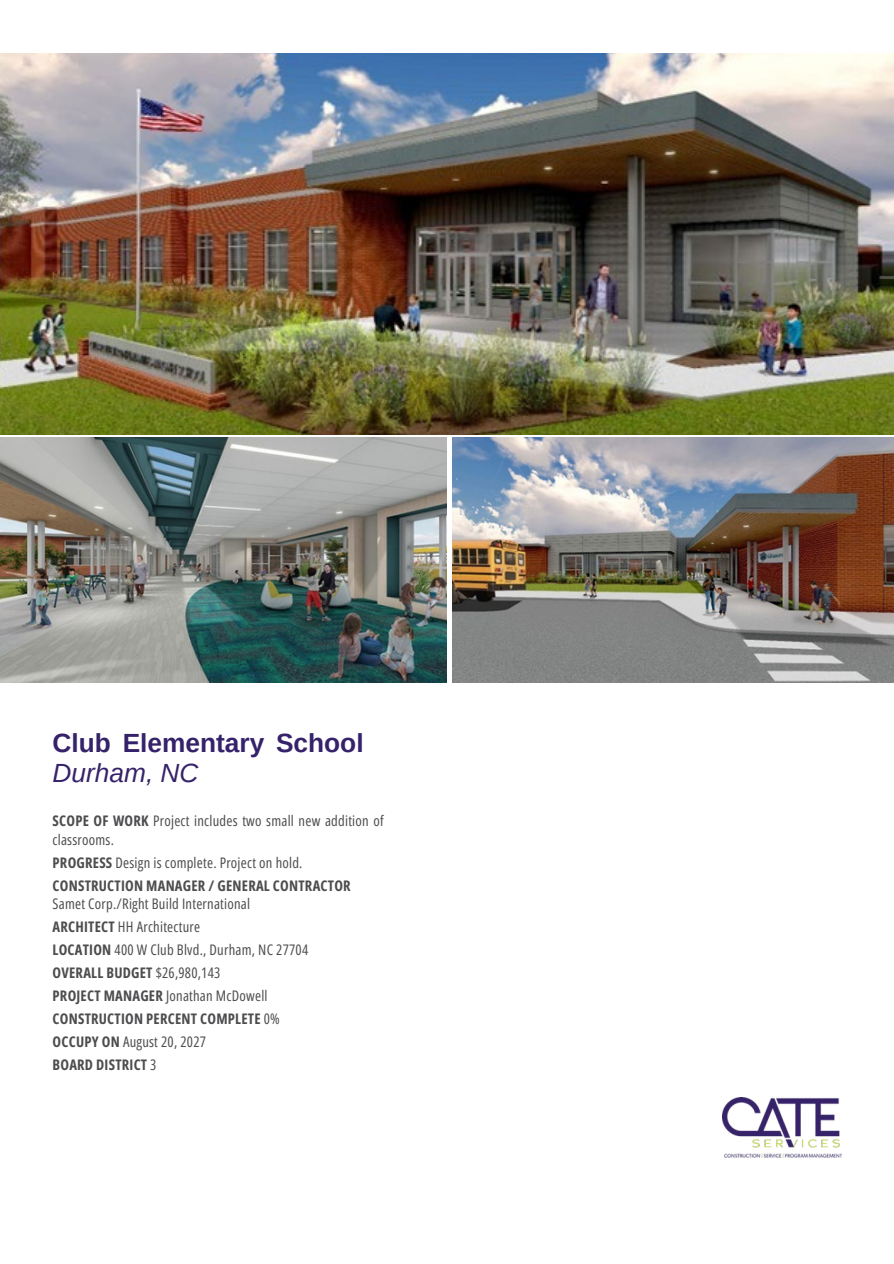
<style>
.page{position:relative;width:894px;height:1264px;background:#fff}
.page>*{position:absolute;margin:0;border:0;box-sizing:border-box;transform-origin:0 0}
.t1{font:700 26.25px/30.6px "Arimo";color:#36226a}
.t2{font:14.55px/18.6px "Open Sans Condensed";letter-spacing:.015em;color:#4d4d4f}
.t3{font:700 14.55px/18.6px "Open Sans Condensed";letter-spacing:.015em;color:#4d4d4f}
.s1{font-weight:400;font-style:italic}
.s2{font-weight:700}
.s3{font-weight:400}
</style>
<div class="page">
<img style="left:722px;top:1097px;width:118px;height:60px">
<img style="left:0;top:437px;width:447px;height:246px">
<img style="left:0;top:54px;width:893px;height:380px">
<img style="left:452px;top:437px;width:441px;height:246px">
<p class="t1" style="left:53px;top:727px;width:312px">Club Elementary School<br><span class="s1">Durham, NC</span></p>
<p class="t2" style="left:53px;top:811px;width:332px"><span class="s2">SCOPE OF WORK</span> Project includes two small new addition of classrooms.</p>
<p class="t2" style="left:53px;top:852px;width:251px"><span class="s2">PROGRESS</span> Design is complete. Project on hold.</p>
<p class="t3" style="left:53px;top:875px;width:299px">CONSTRUCTION MANAGER / GENERAL CONTRACTOR<br><span class="s3">Samet Corp./Right Build International</span></p>
<p class="t2" style="left:53px;top:917px;width:149px"><span class="s2">ARCHITECT</span> HH Architecture</p>
<p class="t2" style="left:53px;top:940px;width:257px"><span class="s2">LOCATION</span> 400 W Club Blvd., Durham, NC 27704</p>
<p class="t3" style="left:53px;top:963px;width:169px">OVERALL BUDGET <span class="s3">$26,980,143</span></p>
<p class="t2" style="left:53px;top:986px;width:216px"><span class="s2">PROJECT MANAGER</span> Jonathan McDowell</p>
<p class="t3" style="left:53px;top:1009px;width:228px">CONSTRUCTION PERCENT COMPLETE <span class="s3">0%</span></p>
<p class="t2" style="left:53px;top:1032px;width:155px"><span class="s2">OCCUPY ON</span> August 20, 2027</p>
<p class="t3" style="left:53px;top:1055px;width:105px">BOARD DISTRICT <span class="s3">3</span></p>
</div>
